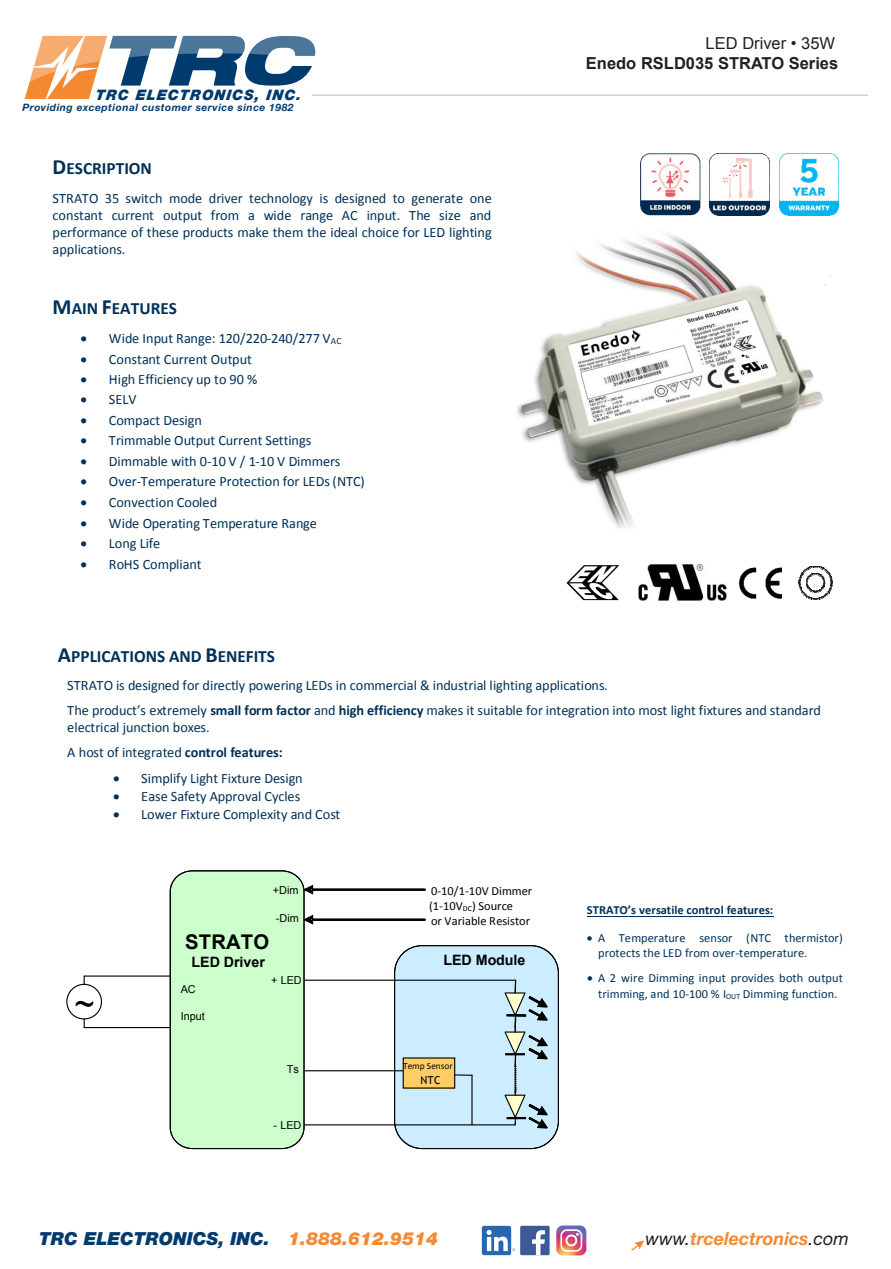
<style>
.page{position:relative;width:891px;height:1269px;background:#fff}
.page>*{position:absolute;margin:0;border:0;box-sizing:border-box;transform-origin:0 0}
.t1{font:34.5px "Arial";color:#000}
.t2{font:700 20.25px "Arial";color:#000}
.t3{font:italic 900 18px "Helvetica Neue LT Std";color:#003b70}
.t4{font:italic 700 18px "Helvetica Neue LT Std";color:#f58932}
.t5{font:700 17.25px "Calibri";color:#003057}
.t6{font:700 16.5px "Arial";color:#231f20}
.t7{font:16.5px "Arial";color:#231f20}
.t8{font:italic 900 14.4px "Helvetica Neue LT Std";letter-spacing:.07em;color:#003b70}
.t9{font:14.25px/17.1px "Calibri";color:#003057}
.t10{font:700 14.25px "Arial";letter-spacing:-.005em;color:#000}
.t11{font:12.45px/15.8px "Calibri";letter-spacing:.005em;color:#003057}
.t12{font:12.45px "Calibri";letter-spacing:.005em;color:#000}
.t13{font:700 12.45px "Calibri";letter-spacing:.005em;color:#003057}
.t14{font:10.95px "Arial";letter-spacing:-.005em;color:#000}
.t15{font:10.95px "Trebuchet MS";color:#000}
.t16{font:italic 700 10.2px "Helvetica Neue LT Std";letter-spacing:.05em;color:#003b70}
.t17{font:9.45px "Calibri";letter-spacing:-.005em;color:#000}
.s1{font-size:21.75px}
.s2{font-weight:700}
.s3{font-size:7.95px}
.s4{color:#f58932}
.s5{font-weight:400;color:#231f20}
</style>
<div class="page">
<hr style="left:312px;top:94px;width:556px;height:2px;background:#d3d0ce">
<svg style="left:24px;top:35px;width:294px;height:65px"></svg>
<svg style="left:631px;top:1240px;width:13px;height:11px"></svg>
<div style="left:520px;top:1226px;width:30px;height:29px;background:#3c5a99;border-radius:2px"></div>
<svg style="left:532px;top:1230px;width:13px;height:25px"></svg>
<div style="left:482px;top:1226px;width:29px;height:29px;background:#2567b3;border-radius:2px"></div>
<svg style="left:487px;top:1230px;width:28px;height:21px"></svg>
<svg style="left:556px;top:1225px;width:30px;height:30px"></svg>
<img style="left:641px;top:153px;width:59px;height:62px">
<img style="left:710px;top:153px;width:60px;height:62px">
<img style="left:779px;top:153px;width:60px;height:62px">
<img style="left:517px;top:234px;width:314px;height:294px">
<img style="left:566px;top:565px;width:54px;height:36px">
<img style="left:638px;top:565px;width:88px;height:36px">
<img style="left:738px;top:567px;width:44px;height:32px">
<svg style="left:799px;top:566px;width:33px;height:34px"></svg>
<div style="left:395px;top:946px;width:163px;height:203px;background:#ccecff;border-radius:27px"></div>
<div style="left:394px;top:945px;width:165px;height:204px;border:1px solid #000;border-radius:27px"></div>
<svg style="left:503px;top:980px;width:45px;height:148px"></svg>
<div style="left:403px;top:1058px;width:52px;height:30px;background:#fc6"></div>
<div style="left:403px;top:1057px;width:52px;height:32px;border:1px solid #000"></div>
<hr style="left:304px;top:980px;width:211px;height:1px;background:#000">
<hr style="left:304px;top:1124px;width:211px;height:1px;background:#000">
<svg style="left:455px;top:1074px;width:17px;height:2px"></svg>
<hr style="left:471px;top:1075px;width:2px;height:50px;background:#000">
<hr style="left:304px;top:1070px;width:99px;height:1px;background:#000">
<div style="left:170px;top:871px;width:134px;height:278px;background:#cfc;border-radius:22px"></div>
<div style="left:170px;top:870px;width:135px;height:279px;border:1px solid #000;border-radius:22px"></div>
<svg style="left:303px;top:885px;width:123px;height:9px"></svg>
<div style="left:66px;top:984px;width:36px;height:35px;border:1px solid #000;border-radius:50%"></div>
<hr style="left:84px;top:976px;width:86px;height:1px;background:#000">
<hr style="left:84px;top:1027px;width:86px;height:1px;background:#000">
<svg style="left:303px;top:915px;width:123px;height:9px"></svg>
<hr style="left:587px;top:916px;width:187px;height:1px;background:#003057">
<p class="t8" style="left:95px;top:86px;width:209px">TRC ELECTRONICS, INC.</p>
<p class="t16" style="left:22px;top:101px;width:273px">Providing exceptional customer service since 1982</p>
<p class="t5" style="left:53px;top:157px;width:101px"><span class="s1">D</span>ESCRIPTION</p>
<p class="t9" style="left:53px;top:189px;width:441px;text-align:justify">STRATO 35 switch mode driver technology is designed to generate one constant current output from a wide range AC input. The size and performance of these products make them the ideal choice for LED lighting applications.</p>
<p class="t5" style="left:53px;top:297px;width:126px"><span class="s1">M</span>AIN <span class="s1">F</span>EATURES</p>
<p class="t9" style="left:80px;top:330px;width:262px">• Wide Input Range: 120/220-240/277 V<sub>AC</sub></p>
<p class="t9" style="left:80px;top:350px;width:173px">• Constant Current Output</p>
<p class="t9" style="left:80px;top:371px;width:179px">• High Efficiency up to 90 %</p>
<p class="t9" style="left:80px;top:391px;width:58px">• SELV</p>
<p class="t9" style="left:80px;top:412px;width:123px">• Compact Design</p>
<p class="t9" style="left:80px;top:432px;width:233px">• Trimmable Output Current Settings</p>
<p class="t9" style="left:80px;top:453px;width:261px">• Dimmable with 0-10 V / 1-10 V Dimmers</p>
<p class="t9" style="left:80px;top:473px;width:286px">• Over-Temperature Protection for LEDs (NTC)</p>
<p class="t9" style="left:80px;top:494px;width:138px">• Convection Cooled</p>
<p class="t9" style="left:80px;top:514px;width:238px">• Wide Operating Temperature Range</p>
<p class="t9" style="left:80px;top:535px;width:81px">• Long Life</p>
<p class="t9" style="left:80px;top:555px;width:123px">• RoHS Compliant</p>
<p class="t7" style="left:706px;top:33px;width:131px">LED Driver • 35W</p>
<p class="t6" style="left:586px;top:52px;width:254px">Enedo RSLD035 STRATO Series</p>
<p class="t5" style="left:58px;top:645px;width:219px"><span class="s1">A</span>PPLICATIONS AND <span class="s1">B</span>ENEFITS</p>
<p class="t9" style="left:67px;top:673px;width:755px;line-height:24.8px">STRATO is designed for directly powering LEDs in commercial &amp; industrial lighting applications.<br>The product’s extremely <span class="s2">small form factor</span> and <span class="s2">high efficiency</span> makes it suitable for integration into most light fixtures and standard</p>
<p class="t9" style="left:67px;top:715px;width:217px;line-height:24.8px">electrical junction boxes.<br>A host of integrated <span class="s2">control features:</span></p>
<p class="t9" style="left:113px;top:769px;width:191px">• Simplify Light Fixture Design</p>
<p class="t9" style="left:113px;top:787px;width:189px">• Ease Safety Approval Cycles</p>
<p class="t9" style="left:113px;top:805px;width:229px">• Lower Fixture Complexity and Cost</p>
<p class="t1" style="left:74px;top:981px;width:22px">~</p>
<p class="t14" style="left:273px;top:883px;width:27px">+Dim</p>
<p class="t14" style="left:276px;top:911px;width:24px">-Dim</p>
<p class="t2" style="left:185px;top:929px;width:86px">STRATO</p>
<p class="t10" style="left:192px;top:953px;width:75px">LED Driver</p>
<p class="t14" style="left:181px;top:982px;width:17px">AC</p>
<p class="t14" style="left:181px;top:1009px;width:26px">Input</p>
<p class="t14" style="left:271px;top:973px;width:32px">+ LED</p>
<p class="t14" style="left:287px;top:1062px;width:14px">Ts</p>
<p class="t14" style="left:274px;top:1118px;width:29px">- LED</p>
<p class="t12" style="left:431px;top:883px;width:103px">0-10/1-10V Dimmer</p>
<p class="t12" style="left:431px;top:913px;width:100px">or Variable Resistor</p>
<p class="t12" style="left:429px;top:898px;width:85px">(1-10V<span class="s3">DC</span>) Source</p>
<p class="t13" style="left:587px;top:902px;width:188px">STRATO’s versatile control features:</p>
<p class="t11" style="left:598px;top:930px;width:246px;text-indent:-11px">• A Temperature sensor (NTC thermistor) protects the LED from over-temperature.</p>
<p class="t11" style="left:587px;top:970px;width:257px;text-align:center">• A 2 wire Dimming input provides both output trimming, and 10-100 % I<span class="s3">OUT</span> Dimming function.</p>
<p class="t10" style="left:443px;top:951px;width:84px">LED Module</p>
<p class="t17" style="left:403px;top:1060px;width:51px">Temp Sensor</p>
<p class="t15" style="left:421px;top:1073px;width:22px">NTC</p>
<p class="t3" style="left:39px;top:1227px;width:401px">TRC ELECTRONICS, INC. <span class="s4">1.888.612.9514</span></p>
<p class="t4" style="left:645px;top:1227px;width:205px"><span class="s5">www.</span>trcelectronics<span class="s5">.com</span></p>
</div>
